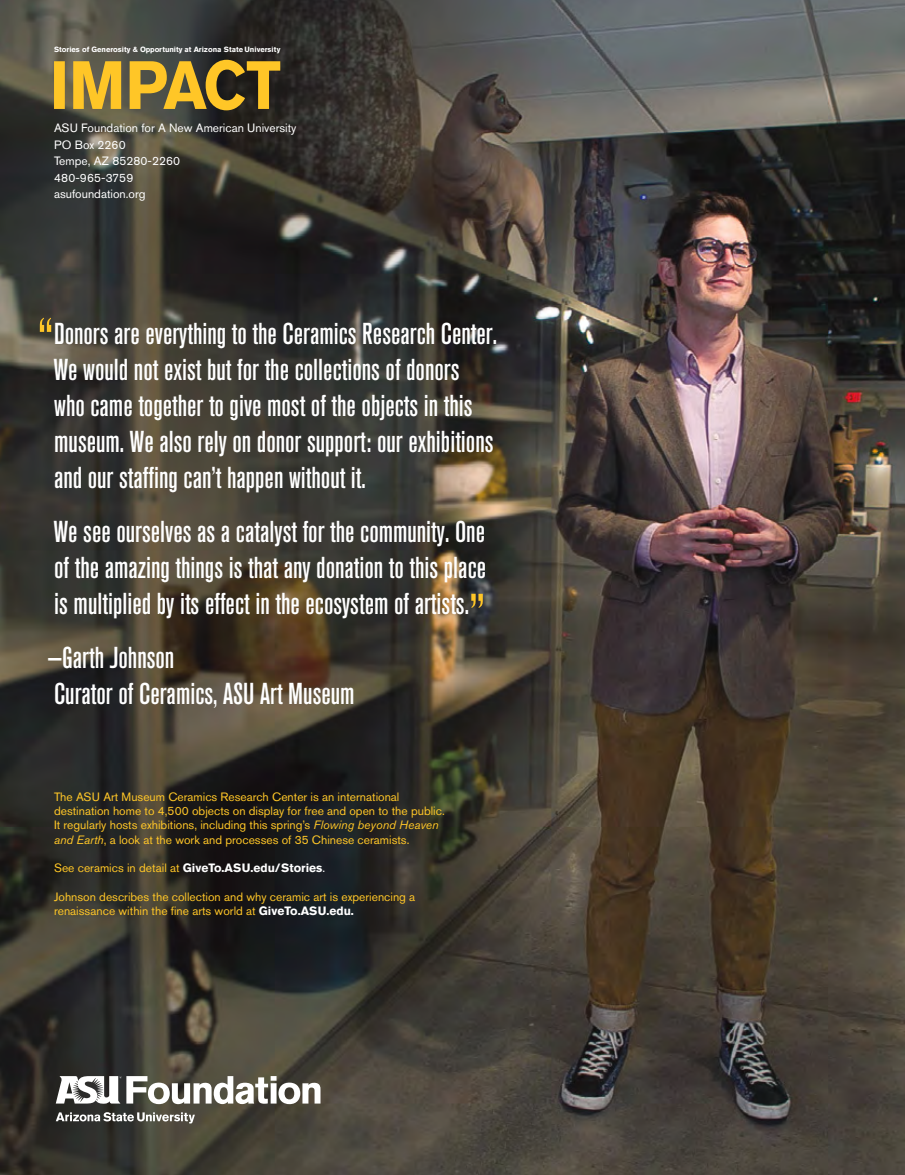
<style>
.page{position:relative;width:905px;height:1175px;background:#fff}
.page>*{position:absolute;margin:0;border:0;box-sizing:border-box;transform-origin:0 0}
.t1{font:500 condensed 30px/36px "Akzidenz Grotesk BQ";color:#fff}
.t2{font:12px/14.2px "Akzidenz Grotesk Pro";color:#ffc627}
.t3{font:12px/16.5px "Akzidenz Grotesk Pro";color:#fff}
.t4{font:700 12px "Akzidenz Grotesk Pro";color:#fff}
.t5{font:700 7.5px "Akzidenz Grotesk Pro";color:#fff}
.s1{font-size:54px;color:#ffc627}
.s2{font-style:italic}
.s3{font-weight:400;color:#ffc627}
.s4{font-weight:400}
.s5{font-weight:700;color:#fff}
</style>
<div class="page">
<img style="left:0;top:0;width:904px;height:1174px">
<svg style="left:54px;top:60px;width:226px;height:50px;background:#a6872e"></svg>
<svg style="left:56px;top:1112px;width:139px;height:11px"></svg>
<svg style="left:56px;top:1076px;width:264px;height:28px"></svg>
<p class="t5" style="left:54px;top:44px;width:228px">Stories of Generosity &amp; Opportunity at Arizona State University</p>
<p class="t3" style="left:54px;top:120px;width:244px">ASU Foundation for A New American University<br>PO Box 2260<br>Tempe, AZ 85280-2260<br>480-965-3759<br>asufoundation.org</p>
<p class="t1" style="left:54px;top:315px;width:445px;text-indent:-17px"><span class="s1">“</span>Donors are everything to the Ceramics Research Center.<br>We would not exist but for the collections of donors who came together to give most of the objects in this museum. We also rely on donor support: our exhibitions and our staffing can’t happen without it.</p>
<p class="t1" style="left:54px;top:513px;width:434px;text-align:justify">We see ourselves as a catalyst for the community. One of the amazing things is that any donation to this place is multiplied by its effect in the ecosystem of artists.<span class="s1">”</span></p>
<p class="t1" style="left:47px;top:639px;width:308px">—Garth Johnson<br>Curator of Ceramics, ASU Art Museum</p>
<p class="t2" style="left:54px;top:789px;width:392px">The ASU Art Museum Ceramics Research Center is an international destination home to 4,500 objects on display for free and open to the public.<br>It regularly hosts exhibitions, including this spring’s <span class="s2">Flowing beyond Heaven and Earth</span>, a look at the work and processes of 35 Chinese ceramists.</p>
<p class="t4" style="left:54px;top:860px;width:273px"><span class="s3">See ceramics in detail at</span> GiveTo.ASU.edu/Stories<span class="s4">.</span></p>
<p class="t2" style="left:54px;top:889px;width:363px">Johnson describes the collection and why ceramic art is experiencing a renaissance within the fine arts world at <span class="s5">GiveTo.ASU.edu.</span></p>
</div>
